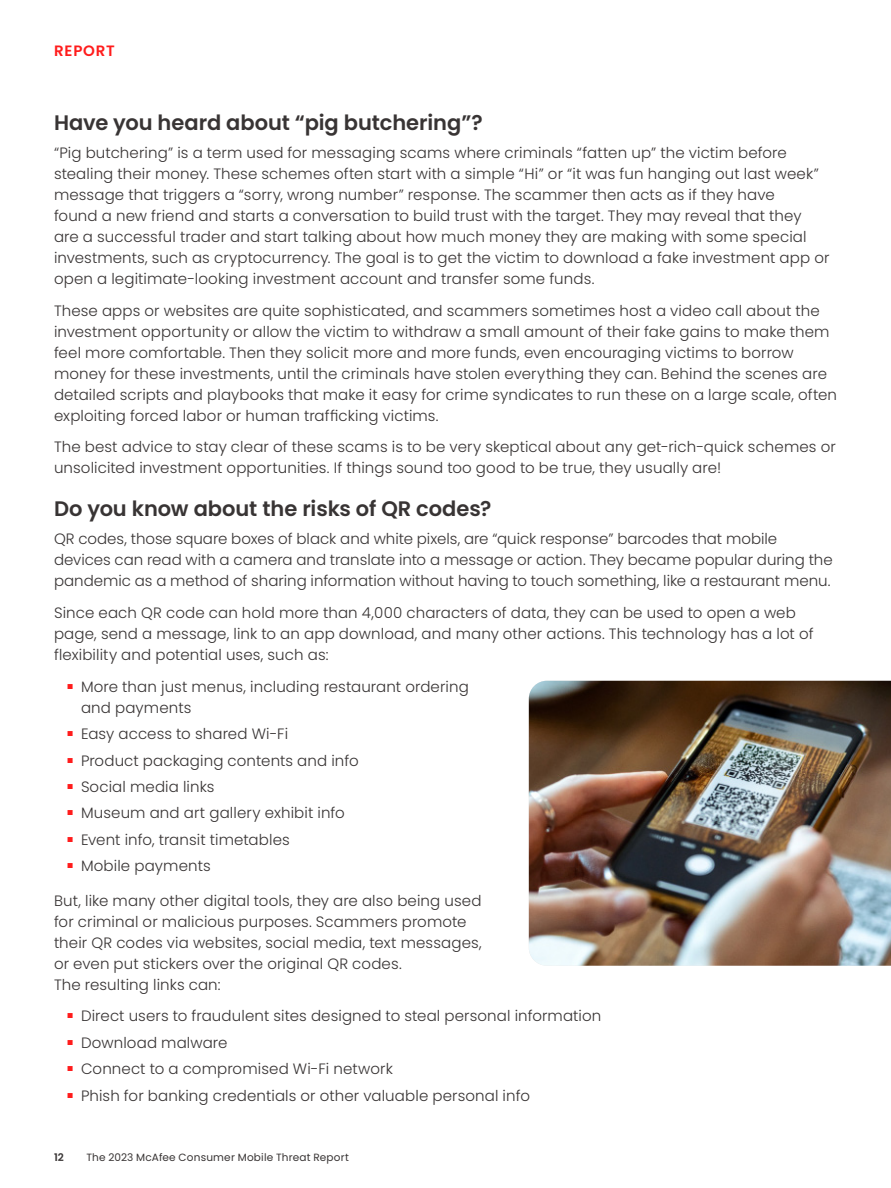
<style>
.page{position:relative;width:891px;height:1188px;background:#fff}
.page>*{position:absolute;margin:0;border:0;box-sizing:border-box;transform-origin:0 0}
.t1{font:600 21px "Poppins";letter-spacing:-.005em;color:#383434}
.t2{font:300 15px/21px "Poppins";letter-spacing:.005em;color:#383434}
.t3{font:600 15px "Poppins";letter-spacing:.055em;color:#ff1c1c}
.t4{font:10.5px "Poppins";letter-spacing:.015em;color:#383434}
.t5{font:600 10.5px "Poppins";color:#383434}
</style>
<div class="page">
<img style="left:529px;top:681px;width:362px;height:285px">
<p class="t3" style="left:54px;top:42px;width:62px">REPORT</p>
<h1 class="t1" style="left:54px;top:111px;width:430px">Have you heard about “pig butchering”?</h1>
<p class="t2" style="left:54px;top:142px;width:777px">“Pig butchering” is a term used for messaging scams where criminals “fatten up” the victim before stealing their money. These schemes often start with a simple “Hi” or “it was fun hanging out last week” message that triggers a “sorry, wrong number” response. The scammer then acts as if they have<br>found a new friend and starts a conversation to build trust with the target. They may reveal that they are a successful trader and start talking about how much money they are making with some special investments, such as cryptocurrency. The goal is to get the victim to download a fake investment app or open a legitimate-looking investment account and transfer some funds.</p>
<p class="t2" style="left:54px;top:300px;width:785px">These apps or websites are quite sophisticated, and scammers sometimes host a video call about the investment opportunity or allow the victim to withdraw a small amount of their fake gains to make them feel more comfortable. Then they solicit more and more funds, even encouraging victims to borrow money for these investments, until the criminals have stolen everything they can. Behind the scenes are detailed scripts and playbooks that make it easy for crime syndicates to run these on a large scale, often exploiting forced labor or human trafficking victims.</p>
<p class="t2" style="left:54px;top:437px;width:783px">The best advice to stay clear of these scams is to be very skeptical about any get-rich-quick schemes or unsolicited investment opportunities. If things sound too good to be true, they usually are!</p>
<h1 class="t1" style="left:54px;top:497px;width:439px">Do you know about the risks of QR codes?</h1>
<p class="t2" style="left:54px;top:529px;width:780px">QR codes, those square boxes of black and white pixels, are “quick response” barcodes that mobile devices can read with a camera and translate into a message or action. They became popular during the pandemic as a method of sharing information without having to touch something, like a restaurant menu.</p>
<p class="t2" style="left:54px;top:602px;width:761px">Since each QR code can hold more than 4,000 characters of data, they can be used to open a web page, send a message, link to an app download, and many other actions. This technology has a lot of flexibility and potential uses, such as:</p>
<p class="t2" style="left:81px;top:676px;width:389px;text-indent:-14px"><sup>■</sup> More than just menus, including restaurant ordering and payments</p>
<p class="t2" style="left:68px;top:724px;width:222px"><sup>■</sup> Easy access to shared Wi-Fi</p>
<p class="t2" style="left:68px;top:750px;width:293px"><sup>■</sup> Product packaging contents and info</p>
<p class="t2" style="left:68px;top:776px;width:148px"><sup>■</sup> Social media links</p>
<p class="t2" style="left:68px;top:803px;width:279px"><sup>■</sup> Museum and art gallery exhibit info</p>
<p class="t2" style="left:68px;top:829px;width:224px"><sup>■</sup> Event info, transit timetables</p>
<p class="t2" style="left:68px;top:856px;width:145px"><sup>■</sup> Mobile payments</p>
<p class="t2" style="left:54px;top:890px;width:429px">But, like many other digital tools, they are also being used for criminal or malicious purposes. Scammers promote their QR codes via websites, social media, text messages, or even put stickers over the original QR codes.<br>The resulting links can:</p>
<p class="t2" style="left:68px;top:1006px;width:535px"><sup>■</sup> Direct users to fraudulent sites designed to steal personal information</p>
<p class="t2" style="left:68px;top:1032px;width:162px"><sup>■</sup> Download malware</p>
<p class="t2" style="left:68px;top:1059px;width:327px"><sup>■</sup> Connect to a compromised Wi-Fi network</p>
<p class="t2" style="left:68px;top:1085px;width:464px"><sup>■</sup> Phish for banking credentials or other valuable personal info</p>
<p class="t5" style="left:54px;top:1152px;width:11px">12</p>
<p class="t4" style="left:86px;top:1152px;width:264px">The 2023 McAfee Consumer Mobile Threat Report</p>
</div>
